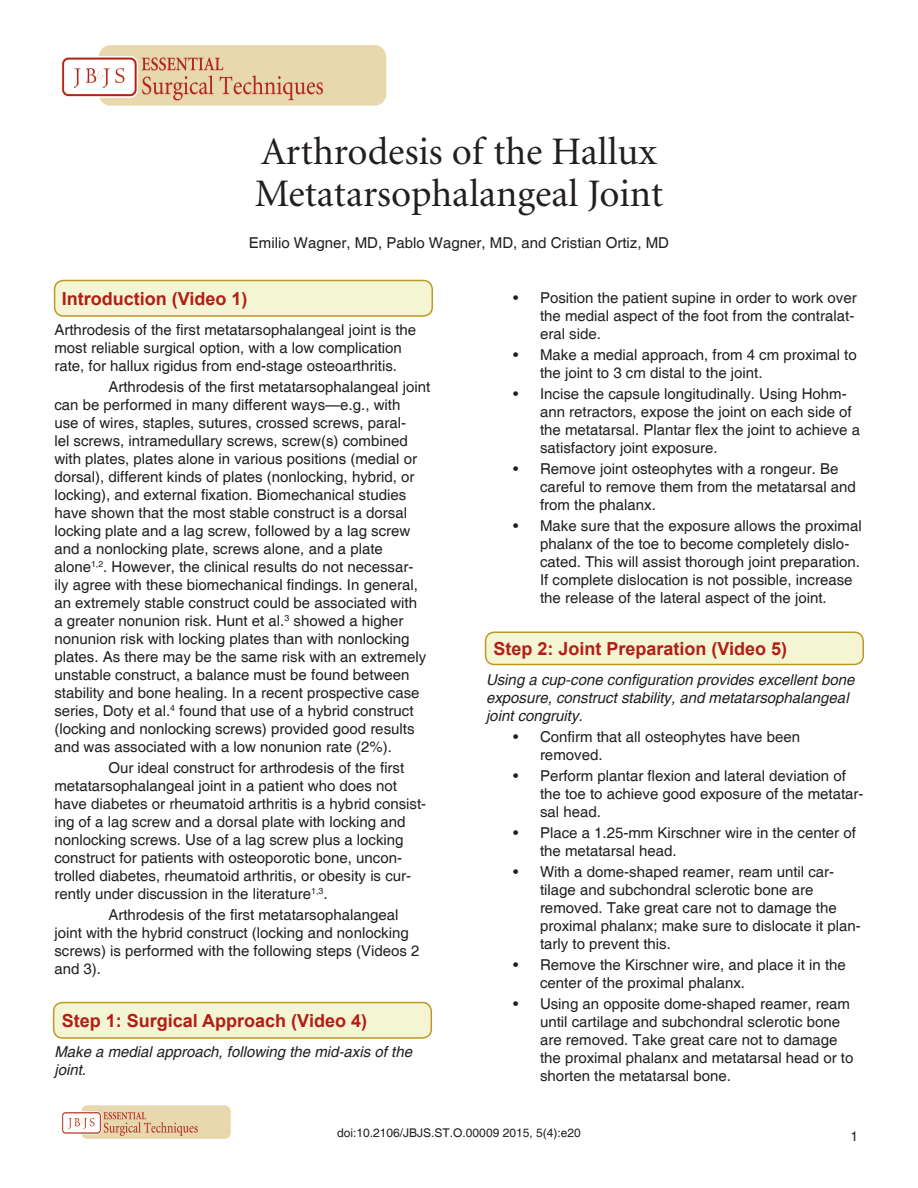
<style>
.page{position:relative;width:918px;height:1188px;background:#fff}
.page>*{position:absolute;margin:0;border:0;box-sizing:border-box;transform-origin:0 0}
.Title__no_subtitle{font:39px/42px "Minion";color:#231f20}
.Heading1{font:700 18px "Arial";color:#b41d15}
.Text{font:15px/18px "Helvetica";color:#231f20}
.Text_No_Indent_Ital{font:italic 15px/18px "Helvetica";color:#231f20}
.Text_No_Indent{font:15px/18px "Helvetica";color:#231f20}
.Text__last_paragraph{font:15px/18px "Helvetica";color:#231f20}
.Authors{font:15px "Helvetica";color:#231f20}
.t1{font:13.5px "Helvetica";color:#231f20}
.t2{font:12px "Helvetica";color:#231f20}
</style>
<div class="page">
<div style="left:55px;top:280px;width:377px;height:36px;background:#f3f5d3;border-radius:9px"></div>
<div style="left:54px;top:280px;width:379px;height:37px;border:2px solid #be9824;border-radius:9px"></div>
<img style="left:62px;top:45px;width:325px;height:61px">
<img style="left:62px;top:1105px;width:169px;height:34px">
<div style="left:486px;top:632px;width:377px;height:32px;background:#f3f5d3;border-radius:9px"></div>
<div style="left:485px;top:632px;width:379px;height:33px;border:2px solid #be9824;border-radius:9px"></div>
<div style="left:54px;top:1003px;width:377px;height:35px;background:#f3f5d3;border-radius:9px"></div>
<div style="left:53px;top:1002px;width:379px;height:37px;border:2px solid #be9824;border-radius:9px"></div>
<p class="Title__no_subtitle" style="left:255px;top:132px;width:410px">Arthrodesis of the Hallux<br>Metatarsophalangeal Joint</p>
<p class="Authors" style="left:249px;top:234px;width:422px">Emilio Wagner, MD, Pablo Wagner, MD, and Cristian Ortiz, MD</p>
<p class="Heading1" style="left:62px;top:287px;width:187px">Introduction (Video 1)</p>
<p class="Text_No_Indent" style="left:54px;top:321px;width:363px">Arthrodesis of the first metatarsophalangeal joint is the most reliable surgical option, with a low complication rate, for hallux rigidus from end-stage osteoarthritis.</p>
<p class="Text" style="left:54px;top:378px;width:377px;text-indent:54px">Arthrodesis of the first metatarsophalangeal joint can be performed in many different ways—e.g., with<br>use of wires, staples, sutures, crossed screws, paral-<br>lel screws, intramedullary screws, screw(s) combined with plates, plates alone in various positions (medial or dorsal), different kinds of plates (nonlocking, hybrid, or locking), and external fixation. Biomechanical studies have shown that the most stable construct is a dorsal locking plate and a lag screw, followed by a lag screw and a nonlocking plate, screws alone, and a plate alone<sup>1,2</sup>. However, the clinical results do not necessar&shy;ily agree with these biomechanical findings. In general, an extremely stable construct could be associated with<br>a greater nonunion risk. Hunt et al.<sup>3</sup> showed a higher nonunion risk with locking plates than with nonlocking plates. As there may be the same risk with an extremely unstable construct, a balance must be found between stability and bone healing. In a recent prospective case series, Doty et al.<sup>4</sup> found that use of a hybrid construct (locking and nonlocking screws) provided good results and was associated with a low nonunion rate (2%).</p>
<p class="Text" style="left:54px;top:759px;width:373px;text-indent:54px">Our ideal construct for arthrodesis of the first metatarsophalangeal joint in a patient who does not have diabetes or rheumatoid arthritis is a hybrid consist&shy;ing of a lag screw and a dorsal plate with locking and nonlocking screws. Use of a lag screw plus a locking construct for patients with osteoporotic bone, uncon&shy;trolled diabetes, rheumatoid arthritis, or obesity is cur&shy;rently under discussion in the literature<sup>1,3</sup>.</p>
<p class="Text__last_paragraph" style="left:54px;top:906px;width:367px;text-indent:54px">Arthrodesis of the first metatarsophalangeal joint with the hybrid construct (locking and nonlocking screws) is performed with the following steps (Videos 2 and 3).</p>
<p class="Heading1" style="left:62px;top:1008px;width:307px">Step 1: Surgical Approach (Video 4)</p>
<p class="Text_No_Indent_Ital" style="left:54px;top:1043px;width:359px">Make a medial approach, following the mid-axis of the joint.</p>
<p class="Text" style="left:540px;top:289px;width:318px;text-indent:-27px">• Position the patient supine in order to work over the medial aspect of the foot from the contralat&shy;eral side.</p>
<p class="Text" style="left:540px;top:346px;width:318px;text-indent:-27px">• Make a medial approach, from 4 cm proximal to the joint to 3 cm distal to the joint.</p>
<p class="Text" style="left:540px;top:385px;width:322px;text-indent:-27px">• Incise the capsule longitudinally. Using Hohm&shy;ann retractors, expose the joint on each side of the metatarsal. Plantar flex the joint to achieve a satisfactory joint exposure.</p>
<p class="Text" style="left:540px;top:460px;width:317px;text-indent:-27px">• Remove joint osteophytes with a rongeur. Be careful to remove them from the metatarsal and from the phalanx.</p>
<p class="Text" style="left:540px;top:517px;width:323px;text-indent:-27px">• Make sure that the exposure allows the proximal phalanx of the toe to become completely dislo&shy;cated. This will assist thorough joint preparation.<br>If complete dislocation is not possible, increase the release of the lateral aspect of the joint.</p>
<p class="Heading1" style="left:494px;top:637px;width:295px">Step 2: Joint Preparation (Video 5)</p>
<p class="Text_No_Indent_Ital" style="left:486px;top:672px;width:370px">Using a cup-cone configuration provides excellent bone exposure, construct stability, and metatarsophalangeal joint congruity.</p>
<p class="Text" style="left:540px;top:729px;width:262px;text-indent:-27px">• Confirm that all osteophytes have been removed.</p>
<p class="Text" style="left:540px;top:768px;width:325px;text-indent:-27px">• Perform plantar flexion and lateral deviation of the toe to achieve good exposure of the metatar&shy;sal head.</p>
<p class="Text" style="left:540px;top:825px;width:317px;text-indent:-27px">• Place a 1.25-mm Kirschner wire in the center of the metatarsal head.</p>
<p class="Text" style="left:540px;top:864px;width:322px;text-indent:-27px">• With a dome-shaped reamer, ream until car&shy;tilage and subchondral sclerotic bone are removed. Take great care not to damage the proximal phalanx; make sure to dislocate it plan&shy;tarly to prevent this.</p>
<p class="Text" style="left:540px;top:957px;width:307px;text-indent:-27px">• Remove the Kirschner wire, and place it in the center of the proximal phalanx.</p>
<p class="Text" style="left:540px;top:996px;width:315px;text-indent:-27px">• Using an opposite dome-shaped reamer, ream until cartilage and subchondral sclerotic bone are removed. Take great care not to damage the proximal phalanx and metatarsal head or to shorten the metatarsal bone.</p>
<p class="t2" style="left:337px;top:1126px;width:245px">doi:10.2106/JBJS.ST.O.00009 2015, 5(4):e20</p>
<p class="t1" style="left:850px;top:1128px;width:9px">1</p>
</div>
